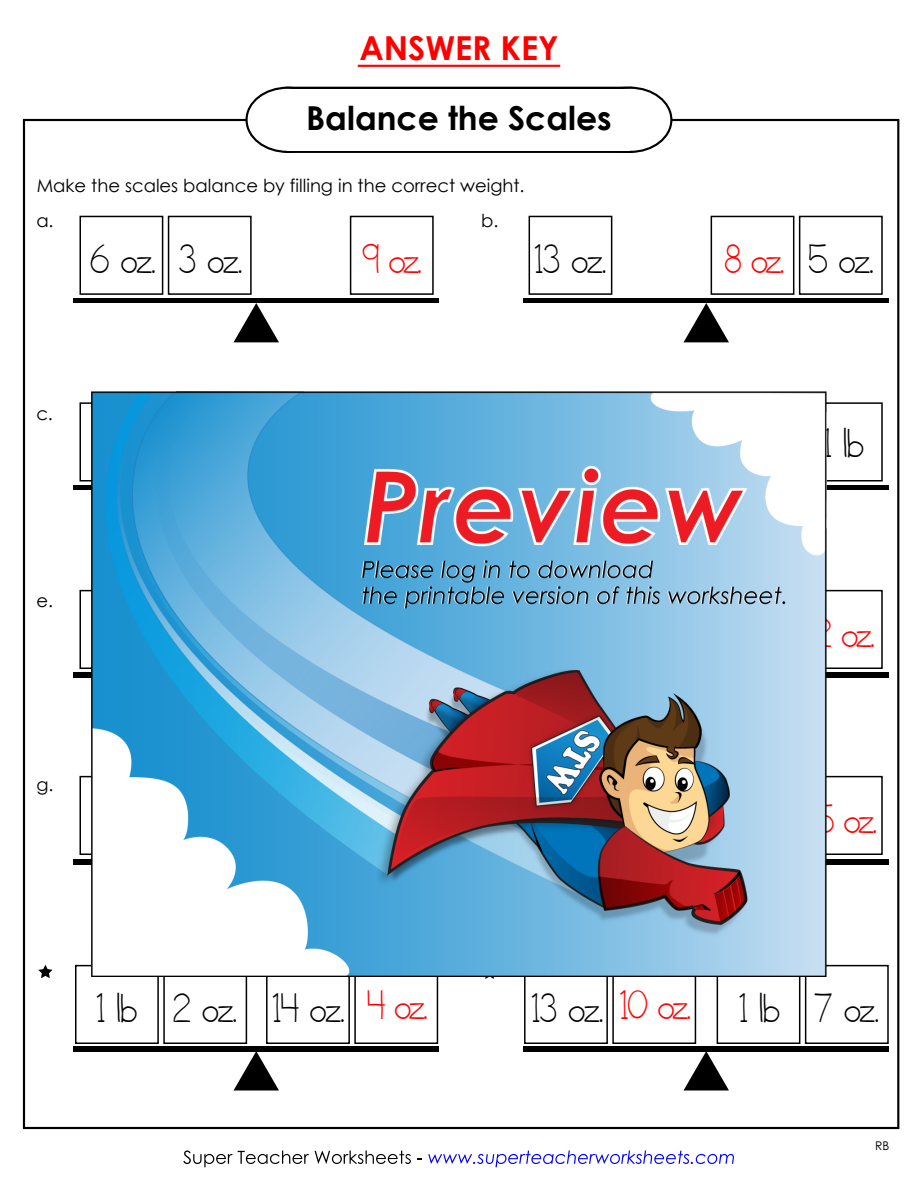
<style>
.page{position:relative;width:918px;height:1188px;background:#fff}
.page>*{position:absolute;margin:0;border:0;box-sizing:border-box;transform-origin:0 0}
.t1{font:36px "Abc Teacher";letter-spacing:-.05em;color:#000}
.t2{font:36px "Abc Teacher";letter-spacing:-.075em;color:#f00}
.t3{font:700 33px "Century Gothic";color:#000}
.t4{font:700 33px "Century Gothic";color:#f00}
.t5{font:18px/34.7px "Century Gothic";color:#000}
.t6{font:12px "Century STW3";color:#000}
</style>
<div class="page">
<div style="left:74px;top:298px;width:365px;height:5px;background:#000"></div>
<svg style="left:234px;top:303px;width:45px;height:39px"></svg>
<div style="left:524px;top:298px;width:365px;height:5px;background:#000"></div>
<svg style="left:684px;top:303px;width:45px;height:39px"></svg>
<div style="left:74px;top:485px;width:365px;height:5px;background:#000"></div>
<div style="left:524px;top:485px;width:365px;height:5px;background:#000"></div>
<div style="left:74px;top:672px;width:365px;height:5px;background:#000"></div>
<div style="left:524px;top:672px;width:365px;height:5px;background:#000"></div>
<div style="left:74px;top:859px;width:365px;height:5px;background:#000"></div>
<div style="left:524px;top:859px;width:365px;height:5px;background:#000"></div>
<div style="left:74px;top:1046px;width:365px;height:5px;background:#000"></div>
<svg style="left:234px;top:1051px;width:45px;height:39px"></svg>
<div style="left:524px;top:1046px;width:365px;height:5px;background:#000"></div>
<svg style="left:684px;top:1051px;width:45px;height:39px"></svg>
<svg style="left:38px;top:965px;width:15px;height:13px"></svg>
<svg style="left:482px;top:976px;width:15px;height:3px"></svg>
<div style="left:80px;top:216px;width:83px;height:79px;border:2px solid #000"></div>
<div style="left:168px;top:216px;width:84px;height:79px;border:2px solid #000"></div>
<div style="left:350px;top:216px;width:84px;height:79px;border:2px solid #000"></div>
<div style="left:529px;top:216px;width:83px;height:79px;border:2px solid #000"></div>
<div style="left:711px;top:216px;width:83px;height:79px;border:2px solid #000"></div>
<div style="left:799px;top:216px;width:84px;height:79px;border:2px solid #000"></div>
<div style="left:80px;top:402px;width:83px;height:80px;border:2px solid #000"></div>
<div style="left:799px;top:402px;width:84px;height:80px;border:2px solid #000"></div>
<div style="left:80px;top:590px;width:83px;height:79px;border:2px solid #000"></div>
<div style="left:799px;top:590px;width:84px;height:79px;border:2px solid #000"></div>
<div style="left:80px;top:776px;width:83px;height:79px;border:2px solid #000"></div>
<div style="left:799px;top:776px;width:84px;height:79px;border:2px solid #000"></div>
<div style="left:75px;top:965px;width:84px;height:79px;border:2px solid #000"></div>
<div style="left:163px;top:965px;width:84px;height:79px;border:2px solid #000"></div>
<div style="left:266px;top:965px;width:84px;height:79px;border:2px solid #000"></div>
<div style="left:354px;top:965px;width:84px;height:79px;border:2px solid #000"></div>
<div style="left:524px;top:965px;width:84px;height:79px;border:2px solid #000"></div>
<div style="left:612px;top:965px;width:84px;height:79px;border:2px solid #000"></div>
<div style="left:717px;top:965px;width:83px;height:79px;border:2px solid #000"></div>
<div style="left:805px;top:965px;width:84px;height:79px;border:2px solid #000"></div>
<div style="left:245px;top:87px;width:85px;height:66px;border:4px solid #000;border-radius:50%"></div>
<div style="left:288px;top:89px;width:342px;height:62px;background:#fff"></div>
<div style="left:248px;top:89px;width:79px;height:62px;background:#fff;border-radius:50%"></div>
<svg style="left:380px;top:86px;width:295px;height:67px"></svg>
<hr style="left:358px;top:65px;width:202px;height:2px;background:#f00">
<svg style="left:183px;top:1150px;width:126px;height:17px"></svg>
<svg style="left:315px;top:1150px;width:96px;height:14px"></svg>
<svg style="left:428px;top:1150px;width:306px;height:17px"></svg>
<img style="left:91px;top:391px;width:736px;height:585px">
<h2 class="t4" style="left:359px;top:23px;width:201px">ANSWER KEY</h2>
<h2 class="t3" style="left:306px;top:93px;width:307px">Balance the Scales</h2>
<p class="t5" style="left:36px;top:168px;width:490px">Make the scales balance by filling in the correct weight. a.</p>
<p class="t5" style="left:481px;top:203px;width:19px">b.</p>
<h1 class="t1" style="left:90px;top:238px;width:68px">6 oz.</h1>
<h1 class="t2" style="left:361px;top:238px;width:63px">9 oz.</h1>
<h1 class="t2" style="left:724px;top:238px;width:63px">8 oz.</h1>
<h1 class="t1" style="left:178px;top:238px;width:67px">3 oz.</h1>
<h1 class="t1" style="left:534px;top:238px;width:75px">13 oz.</h1>
<h1 class="t1" style="left:808px;top:238px;width:68px">5 oz.</h1>
<p class="t5" style="left:36px;top:396px;width:18px">c.</p>
<h1 class="t1" style="left:822px;top:422px;width:44px">1 lb</h1>
<p class="t5" style="left:36px;top:583px;width:18px">e.</p>
<p class="t5" style="left:36px;top:767px;width:19px">g.</p>
<h1 class="t2" style="left:814px;top:612px;width:64px">2 oz.</h1>
<h1 class="t2" style="left:807px;top:798px;width:72px">15 oz.</h1>
<h1 class="t2" style="left:367px;top:985px;width:64px">4 oz.</h1>
<h1 class="t2" style="left:619px;top:985px;width:74px">10 oz.</h1>
<h1 class="t1" style="left:96px;top:987px;width:252px">1 lb 2 oz. 14 oz.</h1>
<h1 class="t1" style="left:531px;top:987px;width:75px">13 oz.</h1>
<h1 class="t1" style="left:738px;top:987px;width:143px">1 lb 7 oz.</h1>
<p class="t6" style="left:875px;top:1137px;width:16px">RB</p>
</div>
